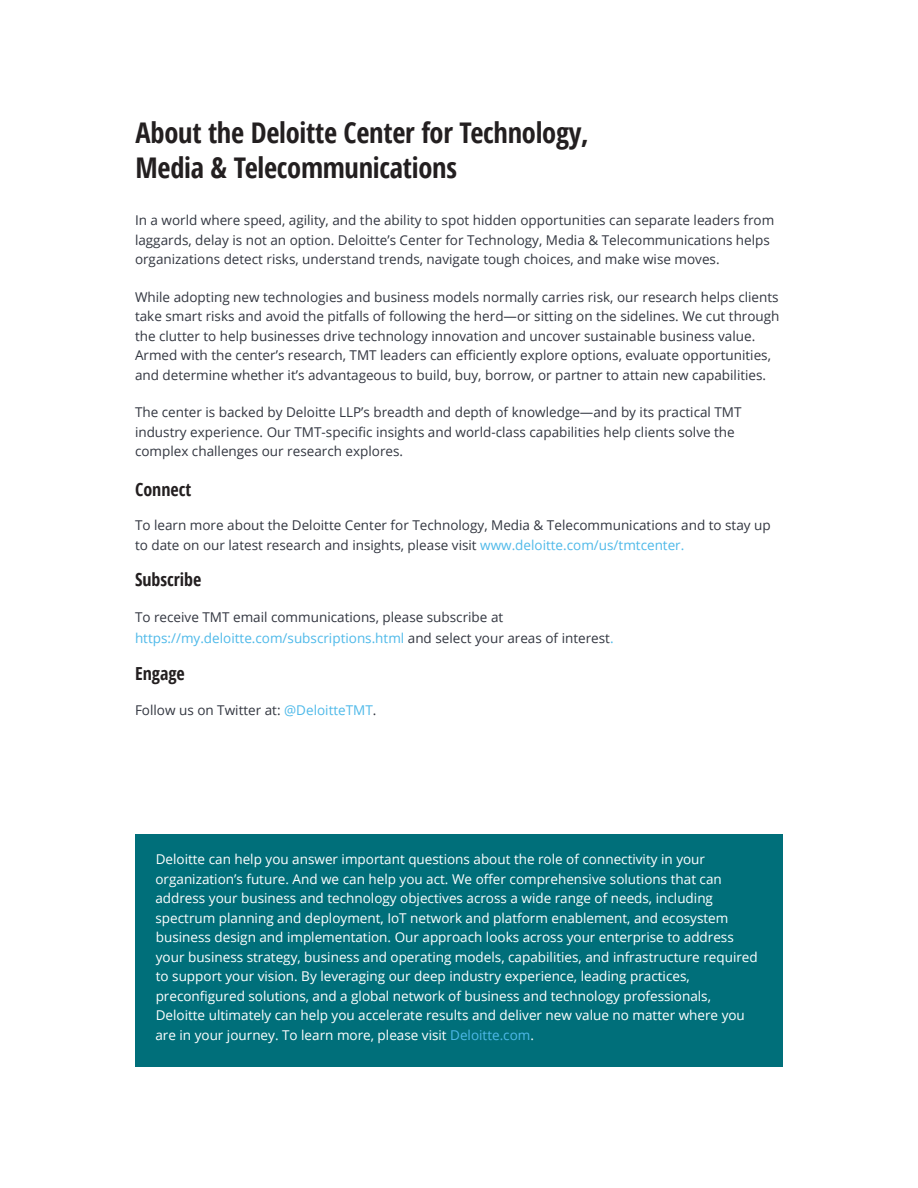
<style>
.page{position:relative;width:918px;height:1188px;background:#fff}
.page>*{position:absolute;margin:0;border:0;box-sizing:border-box;transform-origin:0 0}
.Heading_1{font:700 28.5px/34.2px "Open Sans Condensed";letter-spacing:-.01em;color:#231f20}
.connect1{font:700 18px "Open Sans Condensed";color:#231f20}
.learn_more{font:13.5px/19.5px "Open Sans";color:#323640}
.body-auxiliary{font:13.5px/19.5px "Open Sans";color:#fff}
.Heading2{font:13.5px "Open Sans";color:#323640}
.s1{color:#4eb9e9}
</style>
<div class="page">
<div style="left:135px;top:834px;width:648px;height:232px;background:#006f7a"></div>
<p class="Heading_1" style="left:136px;top:115px;width:455px">About the Deloitte Center for Technology,<br>Media &amp; Telecommunications</p>
<p class="learn_more" style="left:135px;top:210px;width:641px">In a world where speed, agility, and the ability to spot hidden opportunities can separate leaders from laggards, delay is not an option. Deloitte’s Center for Technology, Media &amp; Telecommunications helps organizations detect risks, understand trends, navigate tough choices, and make wise moves.</p>
<p class="learn_more" style="left:135px;top:287px;width:646px">While adopting new technologies and business models normally carries risk, our research helps clients take smart risks and avoid the pitfalls of following the herd—or sitting on the sidelines. We cut through the clutter to help businesses drive technology innovation and uncover sustainable business value.<br>Armed with the center’s research, TMT leaders can efficiently explore options, evaluate opportunities, and determine whether it’s advantageous to build, buy, borrow, or partner to attain new capabilities.</p>
<p class="learn_more" style="left:135px;top:402px;width:608px">The center is backed by Deloitte LLP’s breadth and depth of knowledge—and by its practical TMT industry experience. Our TMT-specific insights and world-class capabilities help clients solve the complex challenges our research explores.</p>
<p class="connect1" style="left:135px;top:477px;width:58px">Connect</p>
<p class="learn_more" style="left:135px;top:515px;width:637px">To learn more about the Deloitte Center for Technology, Media &amp; Telecommunications and to stay up to date on our latest research and insights, please visit <span class="s1">www.deloitte.com/us/tmtcenter.</span></p>
<p class="connect1" style="left:135px;top:567px;width:68px">Subscribe</p>
<p class="learn_more" style="left:135px;top:607px;width:480px;line-height:21px">To receive TMT email communications, please subscribe at <span class="s1">https://my.deloitte.com/subscriptions.html</span> and select your areas of interest<span class="s1">.</span></p>
<p class="connect1" style="left:135px;top:661px;width:51px">Engage</p>
<p class="Heading2" style="left:135px;top:700px;width:243px">Follow us on Twitter at: <span class="s1">@DeloitteTMT</span>.</p>
<p class="body-auxiliary" style="left:155px;top:849px;width:604px">Deloitte can help you answer important questions about the role of connectivity in your organization’s future. And we can help you act. We offer comprehensive solutions that can address your business and technology objectives across a wide range of needs, including spectrum planning and deployment, IoT network and platform enablement, and ecosystem business design and implementation. Our approach looks across your enterprise to address your business strategy, business and operating models, capabilities, and infrastructure required to support your vision. By leveraging our deep industry experience, leading practices, preconfigured solutions, and a global network of business and technology professionals, Deloitte ultimately can help you accelerate results and deliver new value no matter where you are in your journey. To learn more, please visit <span class="s1">Deloitte.com</span>.</p>
</div>
